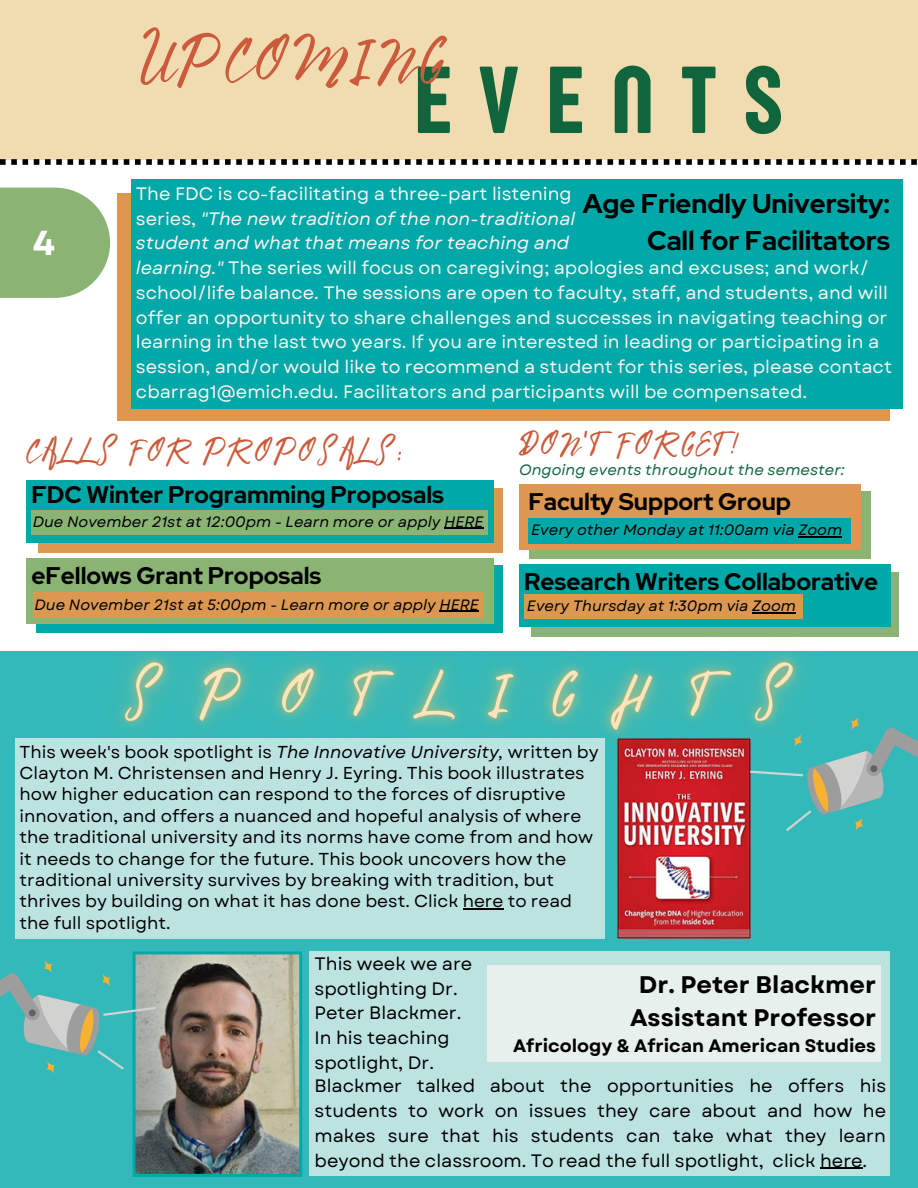
<style>
.page{position:relative;width:918px;height:1188px;background:#fff}
.page>*{position:absolute;margin:0;border:0;box-sizing:border-box;transform-origin:0 0}
.t1{font:98.25px "Sugo Pro Display";letter-spacing:.29em;color:#10653d}
.t2{font:63px "Bright Sunshine";letter-spacing:.07em;color:#cb5b3b}
.t3{font:700 34.65px "Garet";color:#fff}
.t4{font:33px "Bright Sunshine";letter-spacing:.07em;color:#cb5b3b}
.t5{font:700 27px/37.2px "Red Hat Display";color:#000;text-align:right}
.t6{font:700 24px "Red Hat Display";color:#000}
.t7{font:700 24px/32.7px "Garet";color:#000;text-align:center}
.t8{font:18px/24.8px "Garet";color:#fbf6f3}
.t9{font:18px/24.6px "Garet";color:#000}
.t10{font:700 18px "Garet";color:#000}
.t11{font:17.25px/21.3px "Garet";color:#000}
.t12{font:italic 15px "Garet";color:#000}
.t13{font:italic 15px "Garet";color:#10653d}
.s1{font-style:italic}
</style>
<div class="page">
<div style="left:0;top:0;width:918px;height:160px;background:#f1dbb1"></div>
<svg style="left:0;top:159px;width:917px;height:6px"></svg>
<div style="left:0;top:651px;width:918px;height:537px;background:#33b9b9"></div>
<img style="left:617px;top:804px;width:134px;height:135px">
<svg style="left:0;top:188px;width:110px;height:110px;background:#96bb82"></svg>
<div style="left:16px;top:739px;width:589px;height:200px;background:#bde3e1"></div>
<div style="left:310px;top:951px;width:580px;height:225px;background:#bde3e1"></div>
<div style="left:487px;top:965px;width:394px;height:97px;background:#e8f0ed"></div>
<img style="left:0;top:951px;width:302px;height:226px">
<img style="left:62px;top:584px;width:740px;height:220px">
<svg style="left:749px;top:701px;width:169px;height:143px"></svg>
<div style="left:531px;top:573px;width:367px;height:64px;background:#8ab374"></div>
<div style="left:519px;top:564px;width:371px;height:63px;background:#00a8a8"></div>
<div style="left:524px;top:595px;width:279px;height:24px;background:#dc9750"></div>
<div style="left:529px;top:492px;width:341px;height:67px;background:#8ab374"></div>
<div style="left:519px;top:484px;width:342px;height:65px;background:#dc9750"></div>
<div style="left:529px;top:518px;width:322px;height:26px;background:#00a8a8"></div>
<hr style="left:798px;top:537px;width:44px;height:1px;background:#000">
<div style="left:117px;top:193px;width:773px;height:227px;background:#dc9750"></div>
<div style="left:131px;top:179px;width:772px;height:230px;background:#00a8a8"></div>
<div style="left:38px;top:488px;width:464px;height:64px;background:#dc9750"></div>
<div style="left:26px;top:480px;width:468px;height:63px;background:#00a8a8"></div>
<div style="left:31px;top:510px;width:457px;height:25px;background:#8ab374"></div>
<div style="left:36px;top:566px;width:466px;height:67px;background:#00a8a8"></div>
<div style="left:26px;top:558px;width:468px;height:65px;background:#8ab374"></div>
<div style="left:33px;top:592px;width:451px;height:26px;background:#dc9750"></div>
<hr style="left:463px;top:908px;width:40px;height:2px;background:#000">
<hr style="left:820px;top:1168px;width:43px;height:1px;background:#000">
<hr style="left:752px;top:612px;width:44px;height:1px;background:#000">
<hr style="left:444px;top:528px;width:40px;height:1px;background:#000">
<hr style="left:439px;top:611px;width:40px;height:1px;background:#000">
<h3 class="t3" style="left:33px;top:218px;width:24px">4</h3>
<h2 class="t2" style="left:141px;top:11px;width:304px">UPCOMING</h2>
<h1 class="t1" style="left:414px;top:43px;width:369px">EVENTS</h1>
<p class="t8" style="left:136px;top:181px;width:758px">The FDC is co-facilitating a three-part listening<br>series, <span class="s1">"The new tradition of the non-traditional<br>student and what that means for teaching and<br>learning."</span> The series will focus on caregiving; apologies and excuses; and work/ school/life balance. The sessions are open to faculty, staff, and students, and will offer an opportunity to share challenges and successes in navigating teaching or learning in the last two years. If you are interested in leading or participating in a session, and/or would like to recommend a student for this series, please contact cbarrag1@emich.edu. Facilitators and participants will be compensated.</p>
<h3 class="t5" style="left:583px;top:185px;width:309px">Age Friendly University:<br>Call for Facilitators</h3>
<h3 class="t4" style="left:26px;top:425px;width:378px">CALLS FOR PROPOSALS:</h3>
<h3 class="t6" style="left:31px;top:479px;width:414px">FDC Winter Programming Proposals</h3>
<p class="t12" style="left:33px;top:511px;width:452px">Due November 21st at 12:00pm - Learn more or apply HERE</p>
<h3 class="t6" style="left:31px;top:560px;width:291px">eFellows Grant Proposals</h3>
<p class="t12" style="left:35px;top:593px;width:446px">Due November 21st at 5:00pm - Learn more or apply HERE</p>
<h3 class="t4" style="left:519px;top:418px;width:220px">DON'T FORGET!</h3>
<p class="t13" style="left:519px;top:459px;width:327px">Ongoing events throughout the semester:</p>
<h3 class="t6" style="left:529px;top:485px;width:264px">Faculty Support Group</h3>
<p class="t12" style="left:531px;top:519px;width:312px">Every other Monday at 11:00am via Zoom</p>
<h3 class="t6" style="left:524px;top:565px;width:356px">Research Writers Collaborative</h3>
<p class="t12" style="left:527px;top:595px;width:271px">Every Thursday at 1:30pm via Zoom</p>
<p class="t11" style="left:20px;top:741px;width:581px">This week's book spotlight is <span class="s1">The Innovative University,</span> written by Clayton M. Christensen and Henry J. Eyring. This book illustrates how higher education can respond to the forces of disruptive innovation, and offers a nuanced and hopeful analysis of where the traditional university and its norms have come from and how it needs to change for the future. This book uncovers how the traditional university survives by breaking with tradition, but thrives by building on what it has done best. Click here to read the full spotlight.</p>
<p class="t9" style="left:315px;top:951px;width:573px">This week we are<br>spotlighting Dr.<br>Peter Blackmer.<br>In his teaching<br>spotlight, Dr.<br>Blackmer talked about the opportunities he offers his students to work on issues they care about and how he makes sure that his students can take what they learn beyond the classroom. To read the full spotlight, click here.</p>
<h3 class="t7" style="left:630px;top:969px;width:248px">Dr. Peter Blackmer<br>Assistant Professor</h3>
<p class="t10" style="left:513px;top:1033px;width:365px">Africology &amp; African American Studies</p>
</div>
